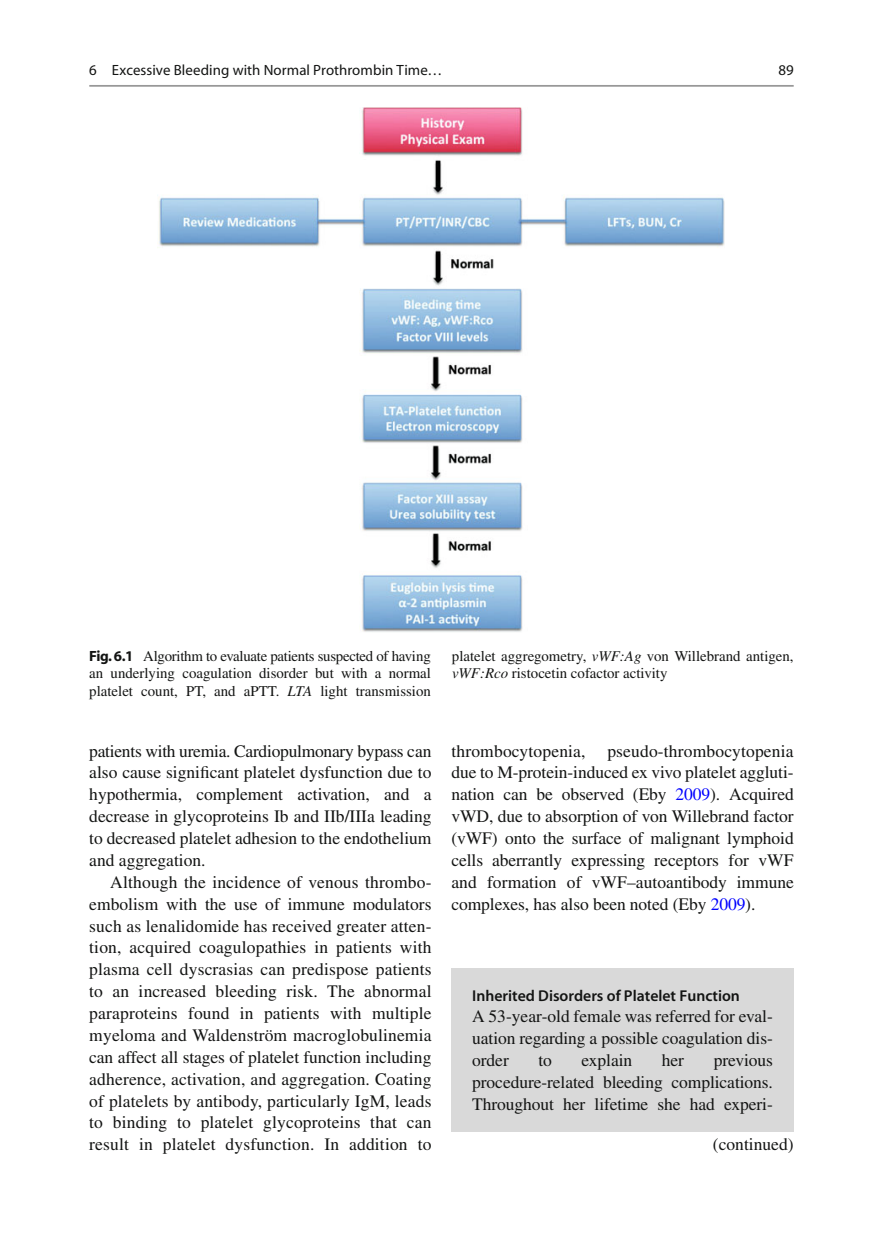
<style>
.page{position:relative;width:883px;height:1260px;background:#fff}
.page>*{position:absolute;margin:0;border:0;box-sizing:border-box;transform-origin:0 0}
.t1{font:17.5px/21.9px "Times";letter-spacing:-.005em;color:#131413;text-align:justify}
.t2{font:600 15.75px "Myriad";color:#131413}
.t3{font:14.88px/17.5px "Times";color:#131413;text-align:justify}
.t4{font:14.88px "Myriad";letter-spacing:.005em;color:#131413}
.s1{font-family:"Myriad";font-weight:700}
.s2{font-style:italic}
.s3{color:#00f}
</style>
<div class="page">
<img style="left:159px;top:107px;width:566px;height:525px">
<div style="left:451px;top:968px;width:343px;height:163px;background:#d9d9d9"></div>
<hr style="left:89px;top:85px;width:705px;height:2px;background:#989898">
<p class="t4" style="left:89px;top:64px;width:355px">6 Excessive Bleeding with Normal Prothrombin Time…</p>
<p class="t4" style="left:778px;top:64px;width:17px">89</p>
<p class="t3" style="left:89px;top:648px;width:343px"><span class="s1">Fig. 6.1</span> Algorithm to evaluate patients suspected of having an underlying coagulation disorder but with a normal platelet count, PT, and aPTT. <span class="s2">LTA</span> light transmission</p>
<p class="t3" style="left:452px;top:648px;width:343px">platelet aggregometry, <span class="s2">vWF:Ag</span> von Willebrand antigen, <span class="s2">vWF:Rco</span> ristocetin cofactor activity</p>
<p class="t1" style="left:89px;top:741px;width:344px">patients with uremia. Cardiopulmonary bypass can also cause significant platelet dysfunction due to hypothermia, complement activation, and a decrease in glycoproteins Ib and IIb/IIIa leading to decreased platelet adhesion to the endothelium and aggregation.</p>
<p class="t1" style="left:89px;top:873px;width:344px;text-indent:21px">Although the incidence of venous thrombo&shy;embolism with the use of immune modulators such as lenalidomide has received greater atten&shy;tion, acquired coagulopathies in patients with plasma cell dyscrasias can predispose patients to an increased bleeding risk. The abnormal paraproteins found in patients with multiple myeloma and Waldenström macroglobulinemia can affect all stages of platelet function including adherence, activation, and aggregation. Coating of platelets by antibody, particularly IgM, leads to binding to platelet glycoproteins that can result in platelet dysfunction. In addition to</p>
<p class="t1" style="left:451px;top:741px;width:344px">thrombocytopenia, pseudo-thrombocytopenia due to M-protein-induced ex vivo platelet aggluti&shy;nation can be observed (Eby <span class="s3">2009</span> ). Acquired vWD, due to absorption of von Willebrand factor (vWF) onto the surface of malignant lymphoid cells aberrantly expressing receptors for vWF and formation of vWF–autoantibody immune complexes, has also been noted (Eby <span class="s3">2009</span> ).</p>
<p class="t2" style="left:472px;top:989px;width:269px">Inherited Disorders of Platelet Function</p>
<p class="t1" style="left:472px;top:1007px;width:302px">A 53-year-old female was referred for eval&shy;uation regarding a possible coagulation dis&shy;order</p>
<p class="t1" style="left:472px;top:1051px;width:302px;text-indent:241px">previous procedure-related bleeding complications.<br>Throughout her lifetime she had experi-</p>
<p class="t1" style="left:713px;top:1135px;width:82px">(continued)</p>
<p class="t1" style="left:538px;top:1051px;width:15px">to</p>
<p class="t1" style="left:582px;top:1051px;width:52px">explain</p>
<p class="t1" style="left:662px;top:1051px;width:24px">her</p>
</div>
